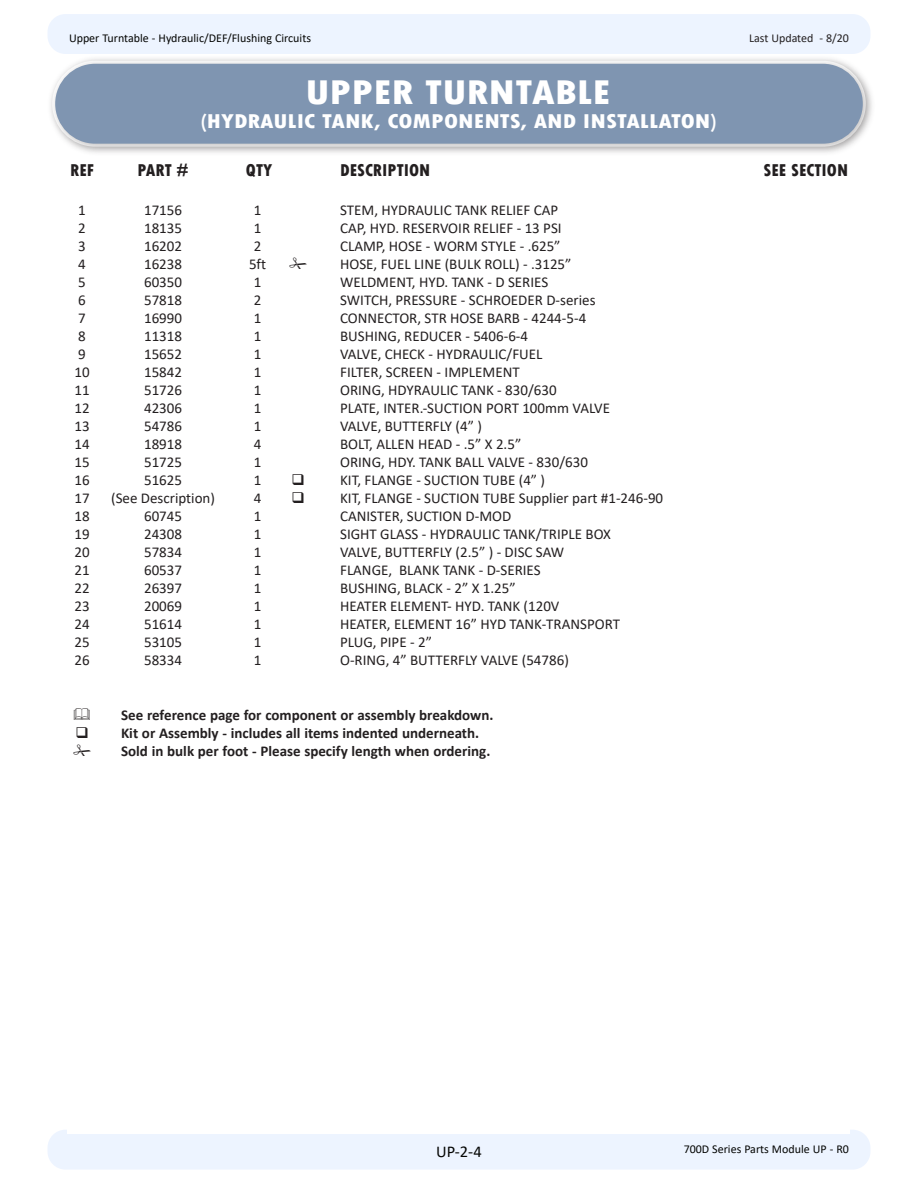
<style>
.page{position:relative;width:918px;height:1188px;background:#fff}
.page>*{position:absolute;margin:0;border:0;box-sizing:border-box;transform-origin:0 0}
.Heading_-_Parts_List{font:800 condensed 36px "Tw Cen";color:#fff;scale:1.2 1}
.Heading_-_Parts_List-2{font:800 condensed 21px "Tw Cen";color:#fff;scale:1.2 1}
.Heading_-_Column{font:800 condensed 18px "Tw Cen";color:#231f20}
.t1{font:16.5px "Calibri";color:#040503}
.t2{font:15px "Calibri";color:#231f20}
.t3{font:700 15px/18px "Calibri";color:#231f20}
.t4{font:12px "Calibri";color:#040503}
.t5{font:12px "Calibri";color:#231f20}
</style>
<div class="page">
<div style="left:48px;top:1130px;width:822px;height:40px;background:#edf4ff;border-radius:18px"></div>
<div style="left:48px;top:14px;width:822px;height:40px;background:#edf4ff;border-radius:18px"></div>
<div style="left:67px;top:162px;width:783px;height:972px;background:#fff"></div>
<div style="left:46px;top:54px;width:830px;height:102px;background:#fbfbfb"></div>
<div style="left:49px;top:57px;width:824px;height:97px;background:#231f20;opacity:.28"></div>
<div style="left:55px;top:64px;width:808px;height:80px;background:#7f95b1;border-radius:40px"></div>
<p class="t4" style="left:69px;top:30px;width:244px">Upper Turntable - Hydraulic/DEF/Flushing Circuits</p>
<p class="t5" style="left:749px;top:30px;width:101px">Last Updated - 8/20</p>
<p class="Heading_-_Parts_List" style="left:305px;top:71px;width:256px">UPPER TURNTABLE</p>
<p class="Heading_-_Parts_List-2" style="left:201px;top:109px;width:432px">(HYDRAULIC TANK, COMPONENTS, AND INSTALLATON)</p>
<p class="Heading_-_Column" style="left:70px;top:159px;width:25px">REF</p>
<p class="Heading_-_Column" style="left:138px;top:159px;width:53px">PART #</p>
<p class="Heading_-_Column" style="left:246px;top:159px;width:28px">QTY</p>
<p class="Heading_-_Column" style="left:340px;top:159px;width:92px">DESCRIPTION</p>
<p class="Heading_-_Column" style="left:764px;top:159px;width:86px">SEE SECTION</p>
<p class="t2" style="left:78px;top:200px;width:9px">1</p>
<p class="t2" style="left:144px;top:200px;width:40px">17156</p>
<p class="t2" style="left:254px;top:200px;width:9px">1</p>
<p class="t2" style="left:340px;top:200px;width:220px">STEM, HYDRAULIC TANK RELIEF CAP</p>
<p class="t2" style="left:78px;top:218px;width:9px">2</p>
<p class="t2" style="left:144px;top:218px;width:40px">18135</p>
<p class="t2" style="left:254px;top:218px;width:9px">1</p>
<p class="t2" style="left:340px;top:218px;width:223px">CAP, HYD. RESERVOIR RELIEF - 13 PSI</p>
<p class="t2" style="left:78px;top:236px;width:9px">3</p>
<p class="t2" style="left:144px;top:236px;width:40px">16202</p>
<p class="t2" style="left:254px;top:236px;width:9px">2</p>
<p class="t2" style="left:340px;top:236px;width:222px">CLAMP, HOSE - WORM STYLE - .625”</p>
<p class="t2" style="left:78px;top:254px;width:9px">4</p>
<p class="t2" style="left:144px;top:254px;width:40px">16238</p>
<p class="t2" style="left:249px;top:254px;width:19px">5ft</p>
<p class="t2" style="left:340px;top:254px;width:233px">HOSE, FUEL LINE (BULK ROLL) - .3125”</p>
<p class="t2" style="left:78px;top:272px;width:9px">5</p>
<p class="t2" style="left:144px;top:272px;width:40px">60350</p>
<p class="t2" style="left:254px;top:272px;width:9px">1</p>
<p class="t2" style="left:340px;top:272px;width:210px">WELDMENT, HYD. TANK - D SERIES</p>
<p class="t2" style="left:78px;top:290px;width:9px">6</p>
<p class="t2" style="left:144px;top:290px;width:40px">57818</p>
<p class="t2" style="left:254px;top:290px;width:9px">2</p>
<p class="t2" style="left:340px;top:290px;width:257px">SWITCH, PRESSURE - SCHROEDER D-series</p>
<p class="t2" style="left:78px;top:308px;width:9px">7</p>
<p class="t2" style="left:144px;top:308px;width:40px">16990</p>
<p class="t2" style="left:254px;top:308px;width:9px">1</p>
<p class="t2" style="left:340px;top:308px;width:248px">CONNECTOR, STR HOSE BARB - 4244-5-4</p>
<p class="t2" style="left:78px;top:326px;width:9px">8</p>
<p class="t2" style="left:144px;top:326px;width:40px">11318</p>
<p class="t2" style="left:254px;top:326px;width:9px">1</p>
<p class="t2" style="left:340px;top:326px;width:190px">BUSHING, REDUCER - 5406-6-4</p>
<p class="t2" style="left:78px;top:344px;width:9px">9</p>
<p class="t2" style="left:144px;top:344px;width:40px">15652</p>
<p class="t2" style="left:254px;top:344px;width:9px">1</p>
<p class="t2" style="left:340px;top:344px;width:204px">VALVE, CHECK - HYDRAULIC/FUEL</p>
<p class="t2" style="left:75px;top:362px;width:17px">10</p>
<p class="t2" style="left:144px;top:362px;width:40px">15842</p>
<p class="t2" style="left:254px;top:362px;width:9px">1</p>
<p class="t2" style="left:340px;top:362px;width:181px">FILTER, SCREEN - IMPLEMENT</p>
<p class="t2" style="left:75px;top:380px;width:17px">11</p>
<p class="t2" style="left:144px;top:380px;width:40px">51726</p>
<p class="t2" style="left:254px;top:380px;width:9px">1</p>
<p class="t2" style="left:340px;top:380px;width:218px">ORING, HDYRAULIC TANK - 830/630</p>
<p class="t2" style="left:75px;top:398px;width:17px">12</p>
<p class="t2" style="left:144px;top:398px;width:40px">42306</p>
<p class="t2" style="left:254px;top:398px;width:9px">1</p>
<p class="t2" style="left:340px;top:398px;width:271px">PLATE, INTER.-SUCTION PORT 100mm VALVE</p>
<p class="t2" style="left:75px;top:416px;width:17px">13</p>
<p class="t2" style="left:144px;top:416px;width:40px">54786</p>
<p class="t2" style="left:254px;top:416px;width:9px">1</p>
<p class="t2" style="left:340px;top:416px;width:143px">VALVE, BUTTERFLY (4” )</p>
<p class="t2" style="left:75px;top:434px;width:17px">14</p>
<p class="t2" style="left:144px;top:434px;width:40px">18918</p>
<p class="t2" style="left:254px;top:434px;width:9px">4</p>
<p class="t2" style="left:340px;top:434px;width:183px">BOLT, ALLEN HEAD - .5” X 2.5”</p>
<p class="t2" style="left:75px;top:452px;width:17px">15</p>
<p class="t2" style="left:144px;top:452px;width:40px">51725</p>
<p class="t2" style="left:254px;top:452px;width:9px">1</p>
<p class="t2" style="left:340px;top:452px;width:249px">ORING, HDY. TANK BALL VALVE - 830/630</p>
<p class="t2" style="left:75px;top:470px;width:17px">16</p>
<p class="t2" style="left:144px;top:470px;width:40px">51625</p>
<p class="t2" style="left:254px;top:470px;width:9px">1</p>
<p class="t2" style="left:291px;top:470px;width:255px">❑ KIT, FLANGE - SUCTION TUBE (4” )</p>
<p class="t2" style="left:75px;top:488px;width:17px">17</p>
<p class="t2" style="left:111px;top:488px;width:105px">(See Description)</p>
<p class="t2" style="left:254px;top:488px;width:9px">4</p>
<p class="t2" style="left:291px;top:488px;width:373px">❑ KIT, FLANGE - SUCTION TUBE Supplier part #1-246-90</p>
<p class="t2" style="left:75px;top:506px;width:17px">18</p>
<p class="t2" style="left:144px;top:506px;width:40px">60745</p>
<p class="t2" style="left:254px;top:506px;width:9px">1</p>
<p class="t2" style="left:340px;top:506px;width:173px">CANISTER, SUCTION D-MOD</p>
<p class="t2" style="left:75px;top:524px;width:17px">19</p>
<p class="t2" style="left:144px;top:524px;width:40px">24308</p>
<p class="t2" style="left:254px;top:524px;width:9px">1</p>
<p class="t2" style="left:340px;top:524px;width:272px">SIGHT GLASS - HYDRAULIC TANK/TRIPLE BOX</p>
<p class="t2" style="left:75px;top:542px;width:17px">20</p>
<p class="t2" style="left:144px;top:542px;width:40px">57834</p>
<p class="t2" style="left:254px;top:542px;width:9px">1</p>
<p class="t2" style="left:340px;top:542px;width:226px">VALVE, BUTTERFLY (2.5” ) - DISC SAW</p>
<p class="t2" style="left:75px;top:560px;width:17px">21</p>
<p class="t2" style="left:144px;top:560px;width:40px">60537</p>
<p class="t2" style="left:254px;top:560px;width:9px">1</p>
<p class="t2" style="left:340px;top:560px;width:202px">FLANGE, BLANK TANK - D-SERIES</p>
<p class="t2" style="left:75px;top:578px;width:17px">22</p>
<p class="t2" style="left:144px;top:578px;width:40px">26397</p>
<p class="t2" style="left:254px;top:578px;width:9px">1</p>
<p class="t2" style="left:340px;top:578px;width:177px">BUSHING, BLACK - 2” X 1.25”</p>
<p class="t2" style="left:75px;top:596px;width:17px">23</p>
<p class="t2" style="left:144px;top:596px;width:40px">20069</p>
<p class="t2" style="left:254px;top:596px;width:9px">1</p>
<p class="t2" style="left:340px;top:596px;width:221px">HEATER ELEMENT- HYD. TANK (120V</p>
<p class="t2" style="left:75px;top:614px;width:17px">24</p>
<p class="t2" style="left:144px;top:614px;width:40px">51614</p>
<p class="t2" style="left:254px;top:614px;width:9px">1</p>
<p class="t2" style="left:340px;top:614px;width:281px">HEATER, ELEMENT 16” HYD TANK-TRANSPORT</p>
<p class="t2" style="left:75px;top:632px;width:17px">25</p>
<p class="t2" style="left:144px;top:632px;width:40px">53105</p>
<p class="t2" style="left:254px;top:632px;width:9px">1</p>
<p class="t2" style="left:340px;top:632px;width:93px">PLUG, PIPE - 2”</p>
<p class="t2" style="left:75px;top:650px;width:17px">26</p>
<p class="t2" style="left:144px;top:650px;width:40px">58334</p>
<p class="t2" style="left:254px;top:650px;width:9px">1</p>
<p class="t2" style="left:340px;top:650px;width:230px">O-RING, 4” BUTTERFLY VALVE (54786)</p>
<p class="t3" style="left:121px;top:705px;width:374px">See reference page for component or assembly breakdown.</p>
<p class="t3" style="left:121px;top:723px;width:371px;text-indent:-46px">❑ Kit or Assembly - includes all items indented underneath.<br>Sold in bulk per foot - Please specify length when ordering.</p>
<p class="t1" style="left:436px;top:1140px;width:47px">UP-2-4</p>
<p class="t4" style="left:684px;top:1141px;width:167px">700D Series Parts Module UP - R0</p>
</div>
